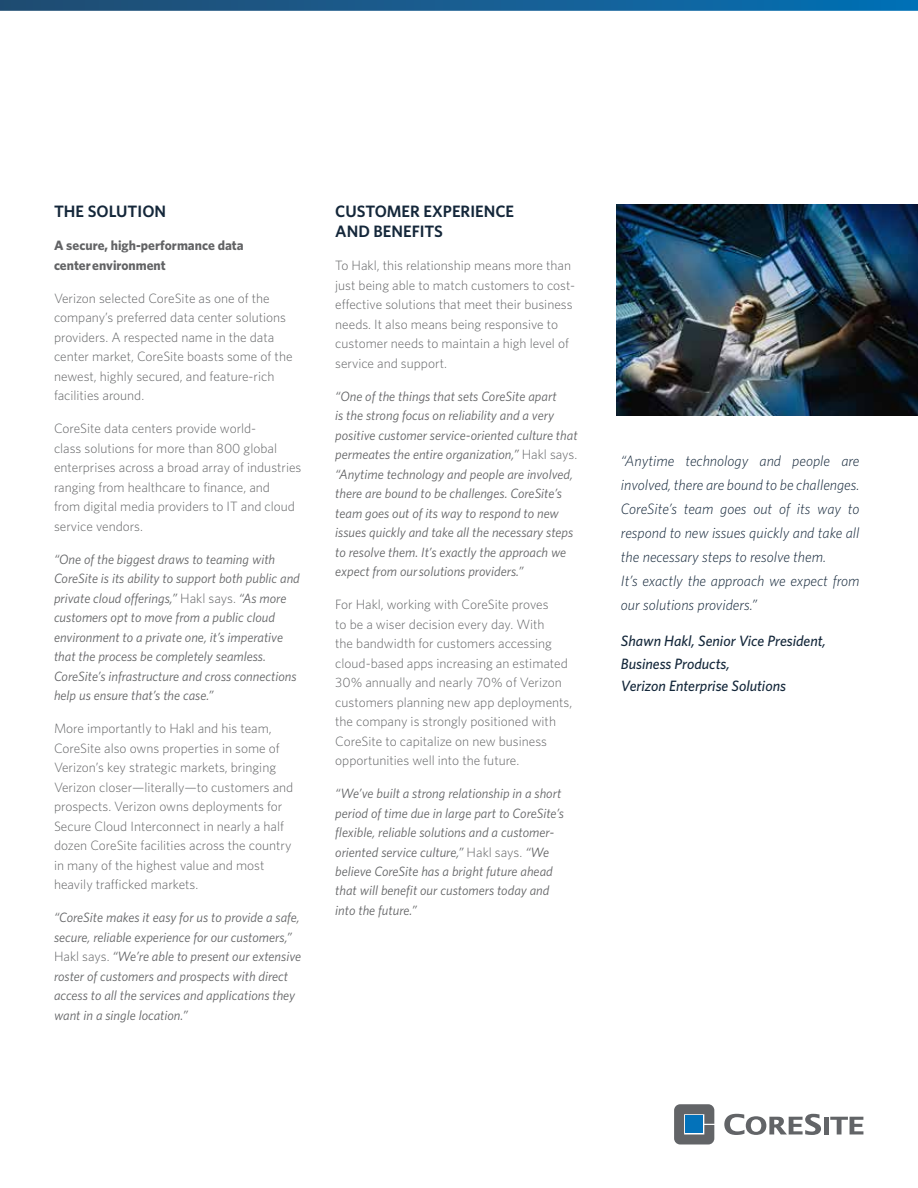
<style>
.page{position:relative;width:918px;height:1188px;background:#fff}
.page>*{position:absolute;margin:0;border:0;box-sizing:border-box;transform-origin:0 0}
.t1{font:600 16.5px/19.8px "Whitney";color:#14273a}
.t2{font:italic 300 15px/24px "Whitney";color:#14273a}
.t3{font:italic 500 15px/22.5px "Whitney";color:#14273a}
.t4{font:300 13.5px/19.5px "Whitney";color:#626365}
.t5{font:italic 13.5px/19.5px "Whitney";color:#626365}
.t6{font:700 13.5px/19.5px "Whitney";color:#626365}
.s1{font-weight:300;font-style:normal}
</style>
<div class="page">
<svg style="left:674px;top:1104px;width:40px;height:40px"></svg>
<div style="left:685px;top:1115px;width:18px;height:18px;background:#0372ba"></div>
<svg style="left:724px;top:1114px;width:97px;height:21px"></svg>
<div style="left:824px;top:1117px;width:5px;height:17px;background:#626467"></div>
<svg style="left:830px;top:1117px;width:33px;height:17px"></svg>
<svg style="left:0;top:0;width:918px;height:11px;background:#196093"></svg>
<img style="left:616px;top:204px;width:302px;height:212px">
<p class="t1" style="left:54px;top:201px;width:114px">THE SOLUTION</p>
<p class="t6" style="left:54px;top:236px;width:191px">A secure, high-performance data center environment</p>
<p class="t4" style="left:54px;top:288px;width:240px">Verizon selected CoreSite as one of the company’s preferred data center solutions providers. A respected name in the data center market, CoreSite boasts some of the newest, highly secured, and feature-rich facilities around.</p>
<p class="t4" style="left:54px;top:418px;width:249px">CoreSite data centers provide world-<br>class solutions for more than 800 global enterprises across a broad array of industries ranging from healthcare to finance, and<br>from digital media providers to IT and cloud service vendors.</p>
<p class="t5" style="left:54px;top:549px;width:247px">“One of the biggest draws to teaming with CoreSite is its ability to support both public and private cloud offerings,” <span class="s1">Hakl says.</span> “As more customers opt to move from a public cloud environment to a private one, it’s imperative that the process be completely seamless.<br>CoreSite’s infrastructure and cross connections help us ensure that’s the case.”</p>
<p class="t4" style="left:54px;top:718px;width:241px">More importantly to Hakl and his team, CoreSite also owns properties in some of Verizon’s key strategic markets, bringing Verizon closer—literally—to customers and prospects. Verizon owns deployments for Secure Cloud Interconnect in nearly a half dozen CoreSite facilities across the country in many of the highest value and most heavily trafficked markets.</p>
<p class="t5" style="left:54px;top:907px;width:249px">“CoreSite makes it easy for us to provide a safe, secure, reliable experience for our customers,” <span class="s1">Hakl says.</span> “We’re able to present our extensive roster of customers and prospects with direct access to all the services and applications they want in a single location.”</p>
<p class="t1" style="left:335px;top:201px;width:180px">CUSTOMER EXPERIENCE<br>AND BENEFITS</p>
<p class="t4" style="left:335px;top:255px;width:241px">To Hakl, this relationship means more than just being able to match customers to cost&shy;effective solutions that meet their business needs. It also means being responsive to customer needs to maintain a high level of service and support.</p>
<p class="t5" style="left:335px;top:386px;width:244px">“One of the things that sets CoreSite apart<br>is the strong focus on reliability and a very positive customer service-oriented culture that permeates the entire organization,” <span class="s1">Hakl says. </span>“Anytime technology and people are involved, there are bound to be challenges. CoreSite’s team goes out of its way to respond to new issues quickly and take all the necessary steps to resolve them. It’s exactly the approach we expect from our solutions providers.”</p>
<p class="t4" style="left:335px;top:594px;width:239px">For Hakl, working with CoreSite proves<br>to be a wiser decision every day. With<br>the bandwidth for customers accessing cloud-based apps increasing an estimated 30% annually and nearly 70% of Verizon customers planning new app deployments, the company is strongly positioned with CoreSite to capitalize on new business opportunities well into the future.</p>
<p class="t5" style="left:335px;top:783px;width:230px">“We’ve built a strong relationship in a short period of time due in large part to CoreSite’s flexible, reliable solutions and a customer&shy;oriented service culture,” <span class="s1">Hakl says.</span> “We believe CoreSite has a bright future ahead that will benefit our customers today and into the future.”</p>
<p class="t2" style="left:621px;top:448px;width:240px">“Anytime technology and people are involved, there are bound to be challenges.<br>CoreSite’s team goes out of its way to respond to new issues quickly and take all the necessary steps to resolve them.<br>It’s exactly the approach we expect from our solutions providers.”</p>
<p class="t3" style="left:621px;top:629px;width:207px">Shawn Hakl, Senior Vice President,<br>Business Products,<br>Verizon Enterprise Solutions</p>
</div>
